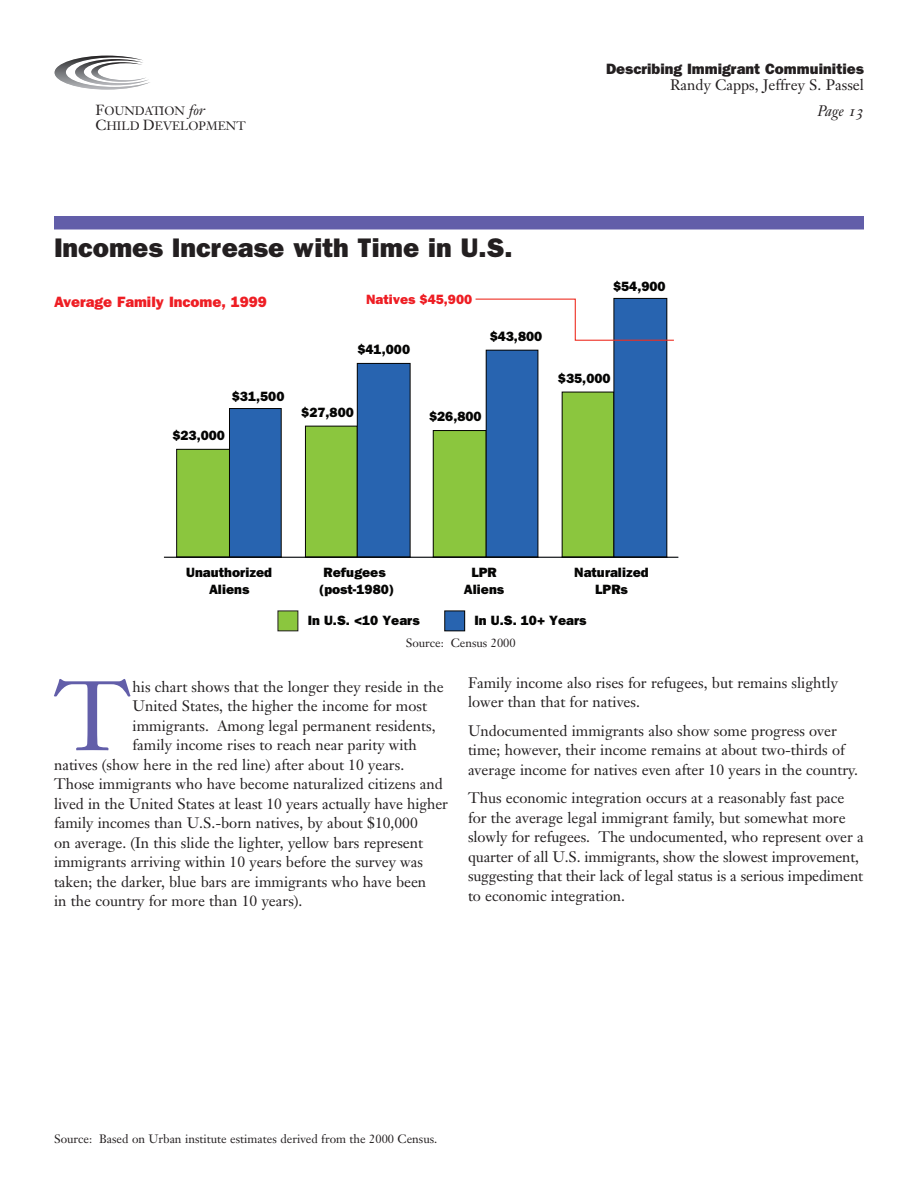
<style>
.page{position:relative;width:918px;height:1188px;background:#fff}
.page>*{position:absolute;margin:0;border:0;box-sizing:border-box;transform-origin:0 0}
.t1{font:97.05px "Janson Text";color:#625ea9}
.t2{font:800 27px "Franklin Gothic";color:#231f20}
.t3{font:15px/19.5px "Janson Text";color:#231f20}
.t4{font:800 15px "Franklin Gothic";color:#231f20}
.t5{font:800 15px "Franklin Gothic";color:#ee1e24}
.t6{font:15px "Janson Text Italic Os F";letter-spacing:-.01em;color:#231f20}
.t7{font:800 13.5px/16.5px "Franklin Gothic";color:#050504;text-align:center}
.t8{font:800 13.5px "Franklin Gothic";color:#ee1d23}
.t9{font:12px "Janson Text";color:#231f20}
.t10{font:12px/14.4px "Janson Text Roman SC";color:#231f20}
.s1{font-size:14.4px}
.s2{font-family:"Janson Text";font-style:italic;font-size:14.4px}
</style>
<div class="page">
<svg style="left:55px;top:56px;width:95px;height:34px"></svg>
<div style="left:54px;top:216px;width:810px;height:14px;background:#625ea9"></div>
<div style="left:177px;top:449px;width:52px;height:108px;background:#8bc63e"></div>
<div style="left:176px;top:449px;width:54px;height:109px;border:1px solid #050504"></div>
<div style="left:305px;top:426px;width:52px;height:131px;background:#8bc63e"></div>
<div style="left:305px;top:426px;width:53px;height:132px;border:1px solid #050504"></div>
<div style="left:433px;top:431px;width:53px;height:126px;background:#8bc63e"></div>
<div style="left:433px;top:430px;width:54px;height:128px;border:1px solid #050504"></div>
<div style="left:562px;top:392px;width:52px;height:165px;background:#8bc63e"></div>
<div style="left:562px;top:392px;width:52px;height:166px;border:1px solid #050504"></div>
<div style="left:229px;top:409px;width:52px;height:148px;background:#2864b0"></div>
<div style="left:229px;top:408px;width:53px;height:150px;border:1px solid #050504"></div>
<div style="left:357px;top:363px;width:53px;height:194px;background:#2864b0"></div>
<div style="left:357px;top:363px;width:54px;height:195px;border:1px solid #050504"></div>
<div style="left:486px;top:350px;width:52px;height:207px;background:#2864b0"></div>
<div style="left:486px;top:350px;width:52px;height:208px;border:1px solid #050504"></div>
<div style="left:614px;top:298px;width:53px;height:259px;background:#2864b0"></div>
<div style="left:614px;top:298px;width:53px;height:260px;border:1px solid #050504"></div>
<hr style="left:164px;top:557px;width:514px;height:1px;background:#050504">
<svg style="left:475px;top:298px;width:199px;height:43px"></svg>
<div style="left:278px;top:611px;width:20px;height:20px;background:#8bc63e"></div>
<div style="left:445px;top:611px;width:20px;height:20px;background:#2864b0"></div>
<div style="left:444px;top:611px;width:21px;height:20px;border:1px solid #050504"></div>
<p class="t10" style="left:96px;top:105px;width:152px"><span class="s1">F</span>OUNDATION <span class="s2">for<br></span><span class="s1">C</span>HILD <span class="s1">D</span>EVELOPMENT</p>
<p class="t4" style="left:606px;top:60px;width:259px">Describing Immigrant Commuinities</p>
<p class="t3" style="left:670px;top:77px;width:196px">Randy Capps, Jeffrey S. Passel</p>
<p class="t6" style="left:818px;top:105px;width:48px">Page 13</p>
<h2 class="t2" style="left:54px;top:231px;width:460px">Incomes Increase with Time in U.S.</h2>
<p class="t5" style="left:54px;top:293px;width:214px">Average Family Income, 1999</p>
<p class="t7" style="left:232px;top:388px;width:54px">$31,500</p>
<p class="t7" style="left:172px;top:427px;width:54px">$23,000</p>
<p class="t8" style="left:366px;top:292px;width:108px">Natives $45,900</p>
<p class="t7" style="left:357px;top:341px;width:54px">$41,000</p>
<p class="t7" style="left:490px;top:328px;width:54px">$43,800</p>
<p class="t7" style="left:301px;top:404px;width:54px">$27,800</p>
<p class="t7" style="left:429px;top:408px;width:54px">$26,800</p>
<p class="t7" style="left:613px;top:278px;width:54px">$54,900</p>
<p class="t7" style="left:558px;top:370px;width:54px">$35,000</p>
<p class="t7" style="left:186px;top:564px;width:87px">Unauthorized<br>Aliens</p>
<p class="t7" style="left:319px;top:564px;width:76px">Refugees (post-1980)</p>
<p class="t7" style="left:464px;top:564px;width:42px">LPR<br>Aliens</p>
<p class="t7" style="left:574px;top:564px;width:76px">Naturalized<br>LPRs</p>
<p class="t7" style="left:308px;top:612px;width:113px">In U.S. &lt;10 Years</p>
<p class="t7" style="left:475px;top:612px;width:113px">In U.S. 10+ Years</p>
<p class="t9" style="left:406px;top:638px;width:112px">Source: Census 2000</p>
<h1 class="t1" style="left:55px;top:678px;width:77px">T</h1>
<p class="t3" style="left:133px;top:678px;width:313px">his chart shows that the longer they reside in the</p>
<p class="t3" style="left:133px;top:698px;width:296px">United States, the higher the income for most</p>
<p class="t3" style="left:133px;top:717px;width:305px">immigrants. Among legal permanent residents,</p>
<p class="t3" style="left:133px;top:737px;width:286px">family income rises to reach near parity with</p>
<p class="t3" style="left:54px;top:756px;width:352px">natives (show here in the red line) after about 10 years.</p>
<p class="t3" style="left:54px;top:776px;width:390px">Those immigrants who have become naturalized citizens and</p>
<p class="t3" style="left:54px;top:795px;width:396px">lived in the United States at least 10 years actually have higher</p>
<p class="t3" style="left:54px;top:815px;width:365px">family incomes than U.S.-born natives, by about $10,000</p>
<p class="t3" style="left:54px;top:834px;width:371px">on average. (In this slide the lighter, yellow bars represent</p>
<p class="t3" style="left:54px;top:854px;width:370px">immigrants arriving within 10 years before the survey was</p>
<p class="t3" style="left:54px;top:873px;width:374px">taken; the darker, blue bars are immigrants who have been</p>
<p class="t3" style="left:54px;top:893px;width:250px">in the country for more than 10 years).</p>
<p class="t3" style="left:468px;top:674px;width:372px">Family income also rises for refugees, but remains slightly lower than that for natives.</p>
<p class="t3" style="left:468px;top:722px;width:392px">Undocumented immigrants also show some progress over time; however, their income remains at about two-thirds of average income for natives even after 10 years in the country.</p>
<p class="t3" style="left:468px;top:790px;width:397px">Thus economic integration occurs at a reasonably fast pace for the average legal immigrant family, but somewhat more slowly for refugees. The undocumented, who represent over a quarter of all U.S. immigrants, show the slowest improvement, suggesting that their lack of legal status is a serious impediment to economic integration.</p>
<p class="t9" style="left:54px;top:1134px;width:385px">Source: Based on Urban institute estimates derived from the 2000 Census.</p>
</div>
